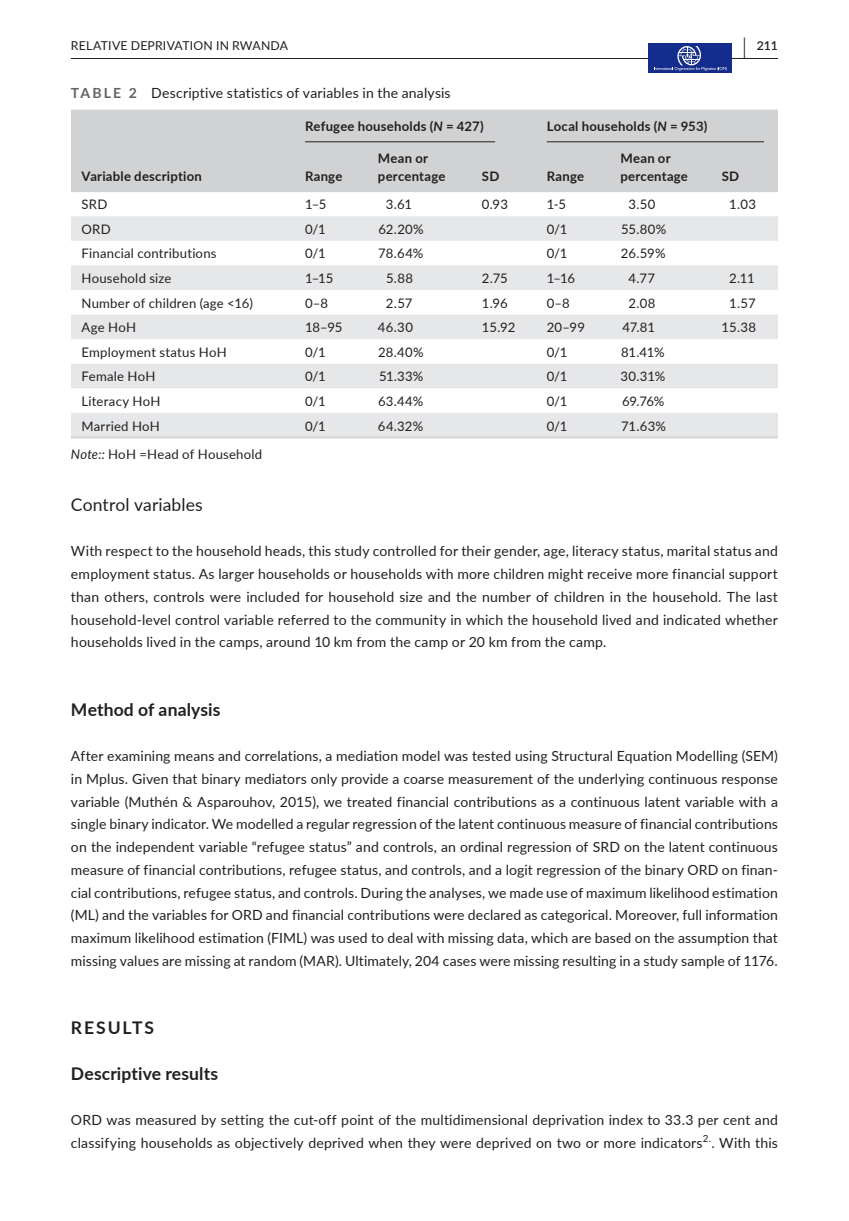
<style>
.page{position:relative;width:849px;height:1221px;background:#fff}
.page>*{position:absolute;margin:0;border:0;box-sizing:border-box;transform-origin:0 0}
.t1{font:700 17.5px "Lato";letter-spacing:.01em;color:#231f20}
.t2{font:17.5px "Lato";letter-spacing:.005em;color:#231f20}
.t3{font:700 17.5px "Lato";letter-spacing:.105em;color:#231f20}
.t4{font:14px/22.8px "Lato";letter-spacing:.015em;color:#231f20;text-align:justify}
.t5{font:13.12px "Lato";letter-spacing:.02em;color:#231f20}
.t6{font:700 13.12px/18.4px "Lato";letter-spacing:.02em;color:#231f20}
.t7{font:12.25px "Lato";letter-spacing:.02em;color:#231f20}
.t8{font:600 12.25px "Lato";color:#231f20}
.t9{font:9.8px "Lato";color:#231f20}
.s1{font-size:22.75px}
.s2{font-weight:700;color:#636366}
.s3{font-style:italic}
</style>
<div class="page">
<hr style="left:71px;top:58px;width:706px;height:1px;background:#231f20">
<div style="left:648px;top:44px;width:83px;height:29px;background:#142c8b"></div>
<svg style="left:654px;top:46px;width:72px;height:25px"></svg>
<div style="left:71px;top:109px;width:706px;height:83px;background:#d1d2d4"></div>
<svg style="left:71px;top:216px;width:706px;height:220px;fill:#e6e7e9"></svg>
<hr style="left:71px;top:436px;width:223px;height:2px;background:#d1d2d4">
<hr style="left:294px;top:436px;width:73px;height:2px;background:#d1d2d4">
<hr style="left:367px;top:436px;width:104px;height:2px;background:#d1d2d4">
<hr style="left:471px;top:436px;width:65px;height:2px;background:#d1d2d4">
<hr style="left:536px;top:436px;width:73px;height:2px;background:#d1d2d4">
<hr style="left:609px;top:436px;width:102px;height:2px;background:#d1d2d4">
<hr style="left:711px;top:436px;width:66px;height:2px;background:#d1d2d4">
<hr style="left:305px;top:141px;width:190px;height:1px;background:#231f20">
<hr style="left:546px;top:141px;width:217px;height:1px;background:#231f20">
<p class="t7" style="left:71px;top:37px;width:219px">RELATIVE DEPRIVATION IN RWANDA</p>
<p class="t8" style="left:742px;top:37px;width:36px"><span class="s1">|</span> 211</p>
<p class="t4" style="left:71px;top:81px;width:381px"><span class="s2">TABLE 2</span> Descriptive statistics of variables in the analysis</p>
<p class="t6" style="left:81px;top:167px;width:122px">Variable description</p>
<p class="t6" style="left:305px;top:116px;width:180px">Refugee households (<span class="s3">N</span> = 427)</p>
<p class="t6" style="left:546px;top:116px;width:162px">Local households (<span class="s3">N</span> = 953)</p>
<p class="t6" style="left:305px;top:167px;width:39px">Range</p>
<p class="t6" style="left:378px;top:148px;width:69px">Mean or percentage</p>
<p class="t6" style="left:620px;top:148px;width:69px">Mean or percentage</p>
<p class="t6" style="left:481px;top:167px;width:19px">SD</p>
<p class="t6" style="left:546px;top:167px;width:39px">Range</p>
<p class="t6" style="left:721px;top:167px;width:19px">SD</p>
<p class="t5" style="left:81px;top:195px;width:27px">SRD</p>
<p class="t5" style="left:305px;top:195px;width:23px">1–5</p>
<p class="t5" style="left:386px;top:195px;width:28px">3.61</p>
<p class="t5" style="left:481px;top:195px;width:28px">0.93</p>
<p class="t5" style="left:546px;top:195px;width:21px">1-5</p>
<p class="t5" style="left:628px;top:195px;width:28px">3.50</p>
<p class="t5" style="left:729px;top:195px;width:28px">1.03</p>
<p class="t5" style="left:81px;top:220px;width:31px">ORD</p>
<p class="t5" style="left:305px;top:220px;width:22px">0/1</p>
<p class="t5" style="left:378px;top:220px;width:47px">62.20%</p>
<p class="t5" style="left:546px;top:220px;width:22px">0/1</p>
<p class="t5" style="left:621px;top:220px;width:47px">55.80%</p>
<p class="t5" style="left:81px;top:244px;width:136px">Financial contributions</p>
<p class="t5" style="left:305px;top:244px;width:22px">0/1</p>
<p class="t5" style="left:378px;top:244px;width:47px">78.64%</p>
<p class="t5" style="left:546px;top:244px;width:22px">0/1</p>
<p class="t5" style="left:620px;top:244px;width:46px">26.59%</p>
<p class="t5" style="left:81px;top:269px;width:91px">Household size</p>
<p class="t5" style="left:305px;top:269px;width:30px">1–15</p>
<p class="t5" style="left:386px;top:269px;width:28px">5.88</p>
<p class="t5" style="left:481px;top:269px;width:27px">2.75</p>
<p class="t5" style="left:546px;top:269px;width:30px">1–16</p>
<p class="t5" style="left:628px;top:269px;width:28px">4.77</p>
<p class="t5" style="left:729px;top:269px;width:27px">2.11</p>
<p class="t5" style="left:81px;top:293px;width:173px">Number of children (age &lt;16)</p>
<p class="t5" style="left:305px;top:293px;width:25px">0–8</p>
<p class="t5" style="left:386px;top:293px;width:28px">2.57</p>
<p class="t5" style="left:481px;top:293px;width:27px">1.96</p>
<p class="t5" style="left:546px;top:293px;width:25px">0–8</p>
<p class="t5" style="left:628px;top:293px;width:28px">2.08</p>
<p class="t5" style="left:729px;top:293px;width:28px">1.57</p>
<p class="t5" style="left:81px;top:318px;width:56px">Age HoH</p>
<p class="t5" style="left:305px;top:318px;width:39px">18–95</p>
<p class="t5" style="left:378px;top:318px;width:36px">46.30</p>
<p class="t5" style="left:481px;top:318px;width:35px">15.92</p>
<p class="t5" style="left:546px;top:318px;width:40px">20–99</p>
<p class="t5" style="left:622px;top:318px;width:34px">47.81</p>
<p class="t5" style="left:721px;top:318px;width:36px">15.38</p>
<p class="t5" style="left:81px;top:342px;width:147px">Employment status HoH</p>
<p class="t5" style="left:305px;top:342px;width:22px">0/1</p>
<p class="t5" style="left:378px;top:342px;width:47px">28.40%</p>
<p class="t5" style="left:546px;top:342px;width:22px">0/1</p>
<p class="t5" style="left:620px;top:342px;width:45px">81.41%</p>
<p class="t5" style="left:81px;top:367px;width:75px">Female HoH</p>
<p class="t5" style="left:305px;top:367px;width:22px">0/1</p>
<p class="t5" style="left:379px;top:367px;width:46px">51.33%</p>
<p class="t5" style="left:546px;top:367px;width:22px">0/1</p>
<p class="t5" style="left:620px;top:367px;width:46px">30.31%</p>
<p class="t5" style="left:81px;top:392px;width:80px">Literacy HoH</p>
<p class="t5" style="left:305px;top:392px;width:22px">0/1</p>
<p class="t5" style="left:378px;top:392px;width:47px">63.44%</p>
<p class="t5" style="left:546px;top:392px;width:22px">0/1</p>
<p class="t5" style="left:622px;top:392px;width:44px">69.76%</p>
<p class="t5" style="left:81px;top:416px;width:80px">Married HoH</p>
<p class="t5" style="left:305px;top:416px;width:22px">0/1</p>
<p class="t5" style="left:378px;top:416px;width:47px">64.32%</p>
<p class="t5" style="left:546px;top:416px;width:22px">0/1</p>
<p class="t5" style="left:621px;top:416px;width:46px">71.63%</p>
<p class="t5" style="left:71px;top:445px;width:193px"><span class="s3">Note::</span> HoH =Head of Household</p>
<p class="t2" style="left:71px;top:492px;width:133px">Control variables</p>
<p class="t4" style="left:71px;top:539px;width:708px">With respect to the household heads, this study controlled for their gender, age, literacy status, marital status and employment status. As larger households or households with more children might receive more financial support than others, controls were included for household size and the number of children in the household. The last household-level control variable referred to the community in which the household lived and indicated whether households lived in the camps, around 10 km from the camp or 20 km from the camp.</p>
<p class="t1" style="left:71px;top:696px;width:151px">Method of analysis</p>
<p class="t4" style="left:71px;top:744px;width:708px">After examining means and correlations, a mediation model was tested using Structural Equation Modelling (SEM) in Mplus. Given that binary mediators only provide a coarse measurement of the underlying continuous response variable (Muthén &amp; Asparouhov, 2015), we treated financial contributions as a continuous latent variable with a single binary indicator. We modelled a regular regression of the latent continuous measure of financial contributions on the independent variable “refugee status” and controls, an ordinal regression of SRD on the latent continuous measure of financial contributions, refugee status, and controls, and a logit regression of the binary ORD on finan&shy;cial contributions, refugee status, and controls. During the analyses, we made use of maximum likelihood estimation (ML) and the variables for ORD and financial contributions were declared as categorical. Moreover, full information maximum likelihood estimation (FIML) was used to deal with missing data, which are based on the assumption that missing values are missing at random (MAR). Ultimately, 204 cases were missing resulting in a study sample of 1176.</p>
<p class="t3" style="left:71px;top:1014px;width:85px">RESULTS</p>
<p class="t1" style="left:71px;top:1060px;width:149px">Descriptive results</p>
<p class="t4" style="left:71px;top:1108px;width:708px">ORD was measured by setting the cut-off point of the multidimensional deprivation index to 33.3 per cent and classifying households as objectively deprived when they were deprived on two or more indicators</p>
<p class="t9" style="left:702px;top:1131px;width:10px">2.</p>
<p class="t4" style="left:711px;top:1130px;width:68px">. With this</p>
</div>
